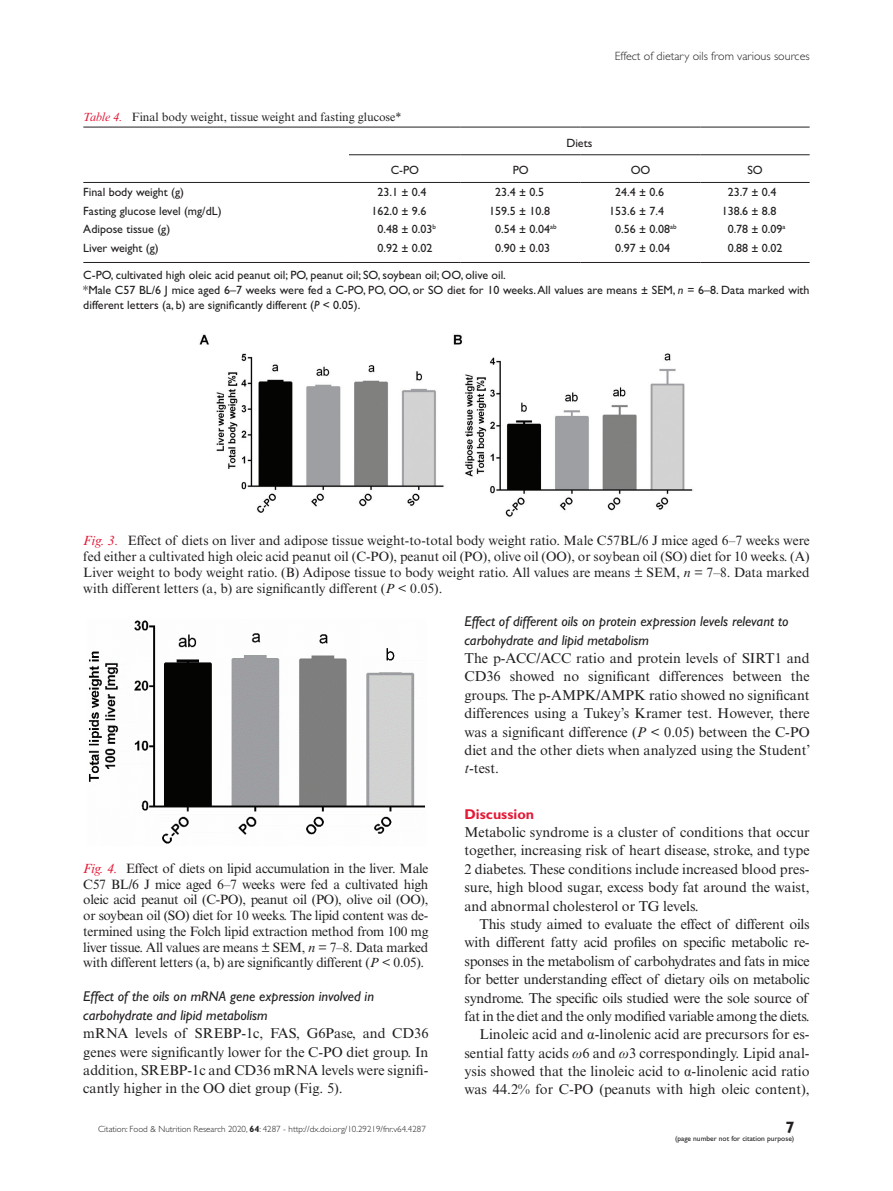
<style>
.page{position:relative;width:893px;height:1191px;background:#fff}
.page>*{position:absolute;margin:0;border:0;box-sizing:border-box;transform-origin:0 0}
.t1{font:700 16.5px "Gill Sans Std";color:#231f20}
.TX{font:14.25px/18.3px "Times New Roman MT Std";color:#231f20;text-align:justify}
.TXI{font:14.25px/18.5px "Times New Roman MT Std";letter-spacing:-.02em;color:#231f20;text-align:justify}
.t2{font:italic 14.25px/18.3px "Gill Sans Std";color:#231f20}
.t3{font:700 14.25px "Gill Sans Std";color:#e51836}
.FC{font:13.5px/15.8px "Times New Roman MT Std";letter-spacing:-.02em;color:#231f20;text-align:justify}
.TB{font:12px/15px "Gill Sans Std";color:#231f20}
.TT{font:12px "Times New Roman MT Std";color:#231f20}
.t4{font:300 12px "Gill Sans Std";color:#231f20}
.TCH{font:12px "Gill Sans Std";color:#231f20}
.t5{font:300 9px "Gill Sans Std";color:#231f20}
.t6{font:7.5px "Gill Sans Std";color:#231f20}
.s1{font-style:italic;color:#e51836}
.s2{font-style:italic}
.s3{font-family:"Times New Roman"}
.s4{font-family:"Times New Roman";font-style:italic}
.s5{font-weight:700}
</style>
<div class="page">
<hr style="left:349px;top:182px;width:112px;height:1px;background:#231f20">
<hr style="left:461px;top:182px;width:120px;height:1px;background:#231f20">
<hr style="left:581px;top:182px;width:120px;height:1px;background:#231f20">
<hr style="left:701px;top:182px;width:109px;height:1px;background:#231f20">
<hr style="left:83px;top:262px;width:266px;height:1px;background:#231f20">
<hr style="left:349px;top:262px;width:112px;height:1px;background:#231f20">
<hr style="left:461px;top:262px;width:120px;height:1px;background:#231f20">
<hr style="left:581px;top:262px;width:120px;height:1px;background:#231f20">
<hr style="left:701px;top:262px;width:109px;height:1px;background:#231f20">
<hr style="left:349px;top:127px;width:112px;height:1px;background:#231f20">
<hr style="left:461px;top:127px;width:120px;height:1px;background:#231f20">
<hr style="left:581px;top:127px;width:120px;height:1px;background:#231f20">
<hr style="left:701px;top:127px;width:109px;height:1px;background:#231f20">
<hr style="left:349px;top:154px;width:112px;height:1px;background:#231f20">
<hr style="left:461px;top:154px;width:120px;height:1px;background:#231f20">
<hr style="left:581px;top:154px;width:120px;height:1px;background:#231f20">
<hr style="left:701px;top:154px;width:109px;height:1px;background:#231f20">
<hr style="left:83px;top:127px;width:266px;height:1px;background:#231f20">
<hr style="left:83px;top:182px;width:266px;height:1px;background:#231f20">
<img style="left:199px;top:334px;width:494px;height:183px">
<img style="left:89px;top:620px;width:336px;height:224px">
<p class="TT" style="left:83px;top:110px;width:320px"><span class="s1">Table 4.</span> Final body weight, tissue weight and fasting glucose*</p>
<p class="t4" style="left:615px;top:50px;width:196px">Effect of dietary oils from various sources</p>
<p class="TCH" style="left:566px;top:136px;width:27px">Diets</p>
<p class="TCH" style="left:391px;top:163px;width:30px">C-PO</p>
<p class="TCH" style="left:513px;top:163px;width:17px">PO</p>
<p class="TCH" style="left:631px;top:163px;width:21px">OO</p>
<p class="TCH" style="left:747px;top:163px;width:17px">SO</p>
<p class="TB" style="left:83px;top:184px;width:102px">Final body weight (g)</p>
<p class="TB" style="left:377px;top:184px;width:50px">23.1 ± 0.4</p>
<p class="TB" style="left:495px;top:184px;width:50px">23.4 ± 0.5</p>
<p class="TB" style="left:615px;top:184px;width:50px">24.4 ± 0.6</p>
<p class="TB" style="left:728px;top:184px;width:50px">23.7 ± 0.4</p>
<p class="TB" style="left:83px;top:203px;width:140px">Fasting glucose level (mg/dL)</p>
<p class="TB" style="left:371px;top:203px;width:56px">162.0 ± 9.6</p>
<p class="TB" style="left:489px;top:203px;width:62px">159.5 ± 10.8</p>
<p class="TB" style="left:609px;top:203px;width:56px">153.6 ± 7.4</p>
<p class="TB" style="left:722px;top:203px;width:56px">138.6 ± 8.8</p>
<p class="TB" style="left:83px;top:222px;width:88px">Adipose tissue (g)</p>
<p class="TB" style="left:377px;top:222px;width:60px">0.48 ± 0.03<sup>b</sup></p>
<p class="TB" style="left:495px;top:222px;width:63px">0.54 ± 0.04<sup>ab</sup></p>
<p class="TB" style="left:615px;top:222px;width:63px">0.56 ± 0.08<sup>ab</sup></p>
<p class="TB" style="left:728px;top:222px;width:59px">0.78 ± 0.09<sup>a</sup></p>
<p class="TB" style="left:83px;top:240px;width:77px">Liver weight (g)</p>
<p class="TB" style="left:377px;top:240px;width:56px">0.92 ± 0.02</p>
<p class="TB" style="left:495px;top:240px;width:56px">0.90 ± 0.03</p>
<p class="TB" style="left:615px;top:240px;width:56px">0.97 ± 0.04</p>
<p class="TB" style="left:728px;top:240px;width:56px">0.88 ± 0.02</p>
<p class="TB" style="left:83px;top:268px;width:424px">C-PO, cultivated high oleic acid peanut oil; PO, peanut oil; SO, soybean oil; OO, olive oil.</p>
<p class="TB" style="left:83px;top:283px;width:728px">*Male C57 BL/6 J mice aged 6–7 weeks were fed a C-PO, PO, OO, or SO diet for 10 weeks. All values are means ± SEM, <span class="s2">n</span> = 6–8. Data marked with different letters (a, b) are signifi cantly different (<span class="s2">P</span> &lt; 0.05).</p>
<p class="FC" style="left:83px;top:533px;width:728px"><span class="s1">Fig. 3.</span> Effect of diets on liver and adipose tissue weight-to-total body weight ratio. Male C57BL/6 J mice aged 6–7 weeks were fed either a cultivated high oleic acid peanut oil (C-PO), peanut oil (PO), olive oil (OO), or soybean oil (SO) diet for 10 weeks. (A)<br>Liver weight to body weight ratio. (B) Adipose tissue to body weight ratio. All values are means ± SEM, <span class="s2">n</span> = 7–8. Data marked with different letters (a, b) are significantly different (<span class="s2">P</span> &lt; 0.05).</p>
<p class="FC" style="left:83px;top:860px;width:347px"><span class="s1">Fig. 4.</span> Effect of diets on lipid accumulation in the liver. Male C57 BL/6 J mice aged 6–7 weeks were fed a cultivated high oleic acid peanut oil (C-PO), peanut oil (PO), olive oil (OO), or soybean oil (SO) diet for 10 weeks. The lipid content was de&shy;termined using the Folch lipid extraction method from 100 mg liver tissue. All values are means ± SEM, <span class="s2">n</span> = 7–8. Data marked with different letters (a, b) are significantly different (<span class="s2">P</span> &lt; 0.05).</p>
<h2 class="t2" style="left:83px;top:987px;width:292px">Effect of the oils on mRNA gene expression involved in carbohydrate and lipid metabolism</h2>
<p class="TX" style="left:83px;top:1024px;width:347px">mRNA levels of SREBP-1c, FAS, G6Pase, and CD36 genes were significantly lower for the C-PO diet group. In addition, SREBP-1c and CD36 mRNA levels were signifi&shy;cantly higher in the OO diet group (Fig. 5).</p>
<h2 class="t2" style="left:464px;top:612px;width:325px">Effect of different oils on protein expression levels relevant to carbohydrate and lipid metabolism</h2>
<p class="TX" style="left:464px;top:649px;width:347px">The p-ACC/ACC ratio and protein levels of SIRT1 and CD36 showed no significant differences between the groups. The p-AMPK/AMPK ratio showed no significant differences using a Tukey’s Kramer test. However, there was a significant difference (<span class="s2">P</span> &lt; 0.05) between the C-PO diet and the other diets when analyzed using the Student’ <span class="s2">t</span>-test.</p>
<h1 class="t3" style="left:464px;top:805px;width:71px">Discussion</h1>
<p class="TX" style="left:464px;top:823px;width:347px">Metabolic syndrome is a cluster of conditions that occur together, increasing risk of heart disease, stroke, and type 2 diabetes. These conditions include increased blood pres&shy;sure, high blood sugar, excess body fat around the waist, and abnormal cholesterol or TG levels.</p>
<p class="TXI" style="left:464px;top:915px;width:347px;text-indent:15px">This study aimed to evaluate the effect of different oils with different fatty acid profiles on specific metabolic re&shy;sponses in the metabolism of carbohydrates and fats in mice for better understanding effect of dietary oils on metabolic syndrome. The specific oils studied were the sole source of fat in the diet and the only modified variable among the diets.</p>
<p class="TXI" style="left:464px;top:1025px;width:347px;text-indent:15px">Linoleic acid and <span class="s3">α</span>-linolenic acid are precursors for es&shy;sential fatty acids <span class="s4">ω</span>6 and <span class="s4">ω</span>3 correspondingly. Lipid anal&shy;ysis showed that the linoleic acid to <span class="s3">α</span>-linolenic acid ratio was 44.2% for C-PO (peanuts with high oleic content),</p>
<p class="t5" style="left:98px;top:1124px;width:329px">Citation: Food &amp; Nutrition Research 2020, <span class="s5">64</span>: 4287 - http://dx.doi.org/10.29219/fnr.v64.4287</p>
<p class="t1" style="left:785px;top:1118px;width:11px">7</p>
<p class="t6" style="left:675px;top:1134px;width:121px">(page number not for citation purpose)</p>
</div>
